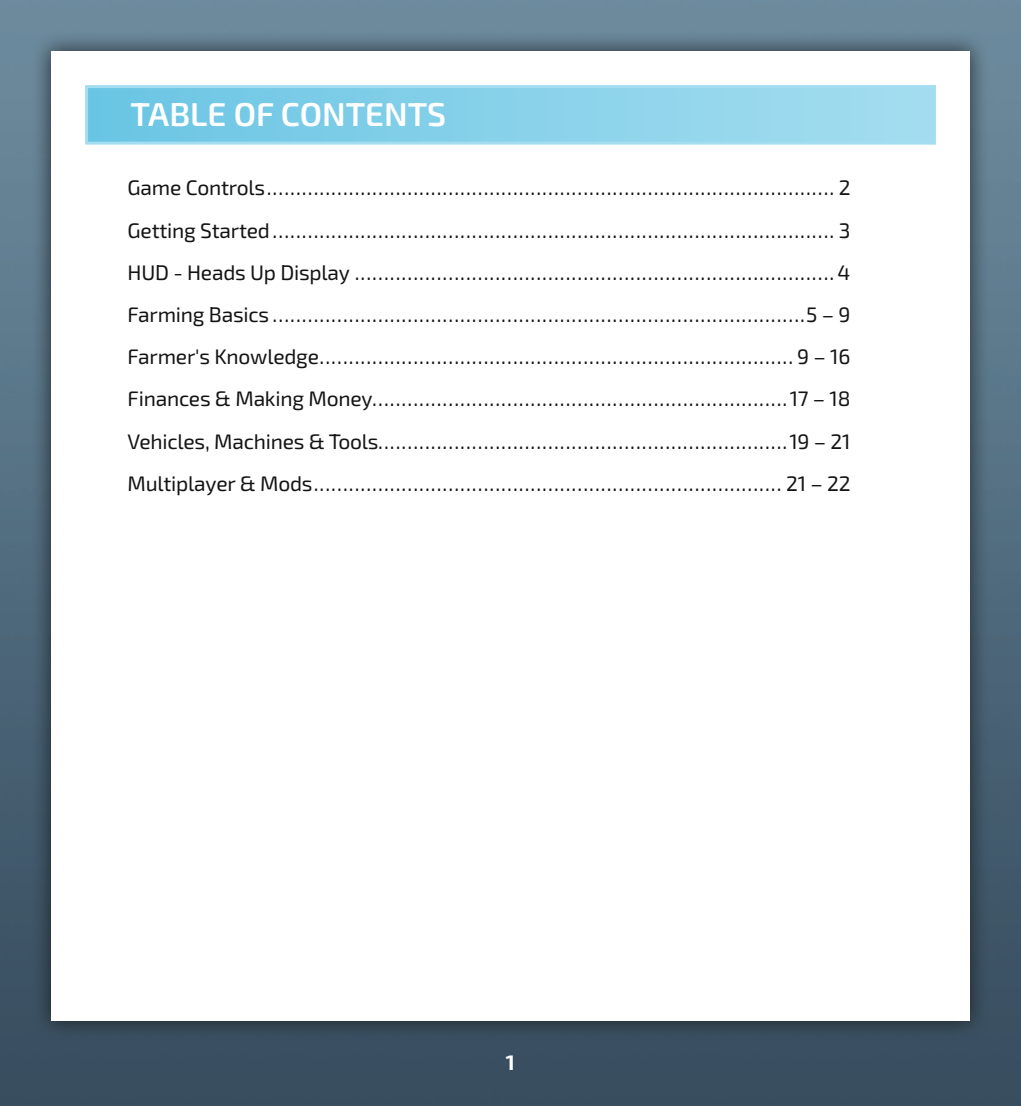
<style>
.page{position:relative;width:1021px;height:1106px;background:#fff}
.page>*{position:absolute;margin:0;border:0;box-sizing:border-box;transform-origin:0 0}
.Headline{font:600 33px "Exo 2";color:#fff}
.t1{font:21px "Exo 2";letter-spacing:-.01em;color:#131413}
.t2{font:700 21px "Exo 2";color:#fff}
</style>
<div class="page">
<img style="left:0;top:0;width:1020px;height:1106px">
<div style="left:31px;top:31px;width:958px;height:1009px;background:#131413;opacity:.75"></div>
<div style="left:51px;top:51px;width:918px;height:969px;background:#fff"></div>
<div style="left:87px;top:87px;width:847px;height:56px;background:linear-gradient(to right,#6ac5e4,#a5ddf0)"></div>
<div style="left:85px;top:85px;width:850px;height:60px;border:3px solid #a4ddf0"></div>
<p class="Headline" style="left:131px;top:92px;width:317px">TABLE OF CONTENTS</p>
<p class="t1" style="left:128px;top:173px;width:724px">Game Controls................................................................................................. 2</p>
<p class="t1" style="left:128px;top:215px;width:724px">Getting Started................................................................................................ 3</p>
<p class="t1" style="left:128px;top:258px;width:724px">HUD - Heads Up Display ..................................................................................4</p>
<p class="t1" style="left:128px;top:300px;width:724px">Farming Basics...........................................................................................5 – 9</p>
<p class="t1" style="left:128px;top:342px;width:724px">Farmer's Knowledge................................................................................. 9 – 16</p>
<p class="t1" style="left:128px;top:384px;width:724px">Finances &amp; Making Money.......................................................................17 – 18</p>
<p class="t1" style="left:128px;top:426px;width:724px">Vehicles, Machines &amp; Tools......................................................................19 – 21</p>
<p class="t1" style="left:128px;top:469px;width:724px">Multiplayer &amp; Mods................................................................................ 21 – 22</p>
<p class="t2" style="left:506px;top:1047px;width:11px">1</p>
</div>
